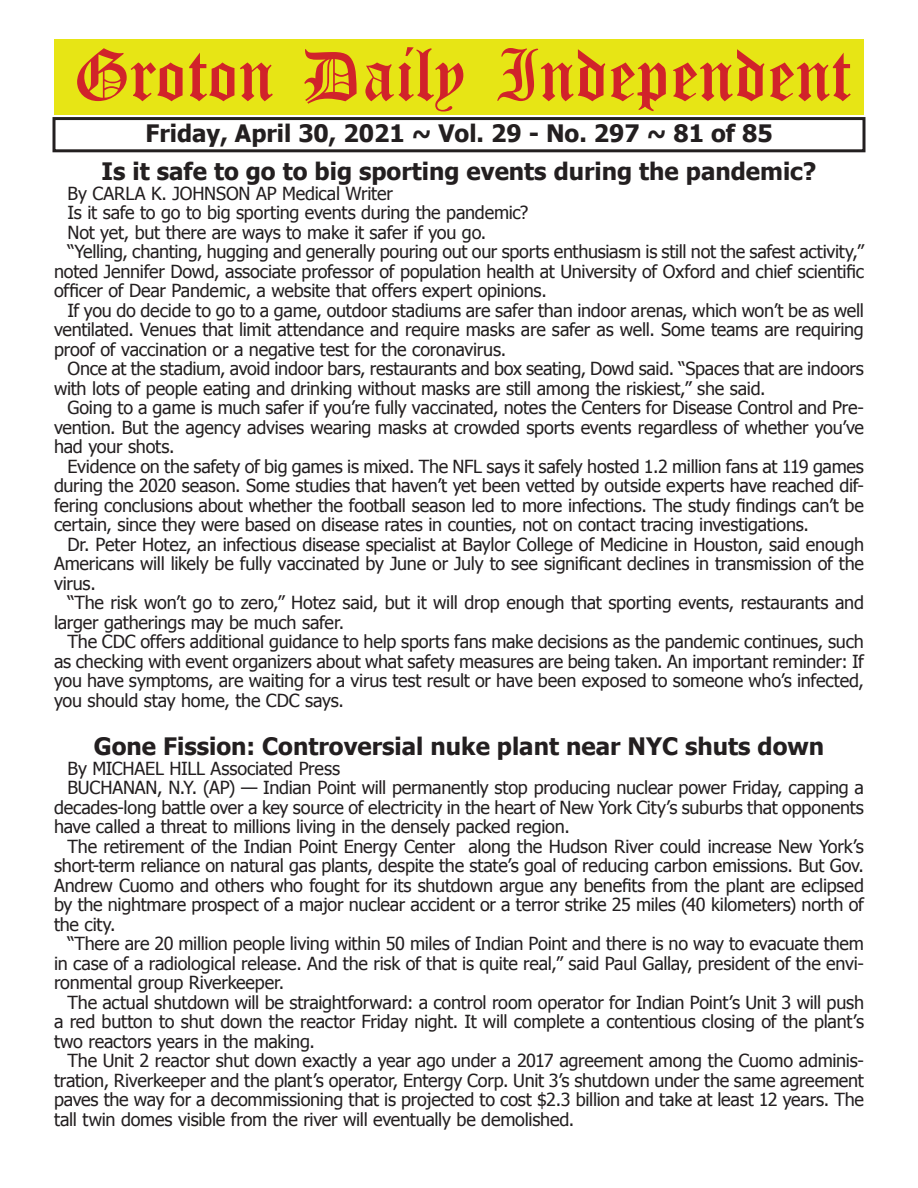
<style>
.page{position:relative;width:918px;height:1188px;background:#fff}
.page>*{position:absolute;margin:0;border:0;box-sizing:border-box;transform-origin:0 0}
.t1{font:54px "Old English Five";color:#d1232a}
.t2{font:700 24px "Tahoma";color:#231f20}
.t3{font:18px "Tahoma";letter-spacing:-.01em;color:#231f20}
</style>
<div class="page">
<div style="left:52px;top:117px;width:814px;height:35px;border:3px solid #231f20"></div>
<div style="left:54px;top:40px;width:810px;height:75px;background:#e7e515"></div>
<h1 class="t1" style="left:73px;top:50px;width:779px">Groton Daily Independent</h1>
<h2 class="t2" style="left:145px;top:116px;width:629px">Friday, April 30, 2021 ~ Vol. 29 - No. 297 ~ 81 of 85</h2>
<h2 class="t2" style="left:102px;top:155px;width:716px">Is it safe to go to big sporting events during the pandemic?</h2>
<p class="t3" style="left:68px;top:181px;width:327px">By CARLA K. JOHNSON AP Medical Writer</p>
<p class="t3" style="left:68px;top:201px;width:462px">Is it safe to go to big sporting events during the pandemic?</p>
<p class="t3" style="left:68px;top:220px;width:420px">Not yet, but there are ways to make it safer if you go.</p>
<p class="t3" style="left:68px;top:240px;width:798px">“Yelling, chanting, hugging and generally pouring out our sports enthusiasm is still not the safest activity,”</p>
<p class="t3" style="left:54px;top:259px;width:812px">noted Jennifer Dowd, associate professor of population health at University of Oxford and chief scientific</p>
<p class="t3" style="left:54px;top:279px;width:494px">officer of Dear Pandemic, a website that offers expert opinions.</p>
<p class="t3" style="left:68px;top:298px;width:798px">If you do decide to go to a game, outdoor stadiums are safer than indoor arenas, which won’t be as well</p>
<p class="t3" style="left:54px;top:318px;width:811px">ventilated. Venues that limit attendance and require masks are safer as well. Some teams are requiring</p>
<p class="t3" style="left:54px;top:337px;width:454px">proof of vaccination or a negative test for the coronavirus.</p>
<p class="t3" style="left:68px;top:357px;width:798px">Once at the stadium, avoid indoor bars, restaurants and box seating, Dowd said. “Spaces that are indoors</p>
<p class="t3" style="left:54px;top:376px;width:713px">with lots of people eating and drinking without masks are still among the riskiest,” she said.</p>
<p class="t3" style="left:68px;top:396px;width:798px">Going to a game is much safer if you’re fully vaccinated, notes the Centers for Disease Control and Pre-</p>
<p class="t3" style="left:54px;top:415px;width:812px">vention. But the agency advises wearing masks at crowded sports events regardless of whether you’ve</p>
<p class="t3" style="left:54px;top:435px;width:122px">had your shots.</p>
<p class="t3" style="left:68px;top:454px;width:798px">Evidence on the safety of big games is mixed. The NFL says it safely hosted 1.2 million fans at 119 games</p>
<p class="t3" style="left:54px;top:474px;width:812px">during the 2020 season. Some studies that haven’t yet been vetted by outside experts have reached dif-</p>
<p class="t3" style="left:54px;top:493px;width:811px">fering conclusions about whether the football season led to more infections. The study findings can’t be</p>
<p class="t3" style="left:54px;top:513px;width:757px">certain, since they were based on disease rates in counties, not on contact tracing investigations.</p>
<p class="t3" style="left:68px;top:532px;width:798px">Dr. Peter Hotez, an infectious disease specialist at Baylor College of Medicine in Houston, said enough</p>
<p class="t3" style="left:54px;top:552px;width:811px">Americans will likely be fully vaccinated by June or July to see significant declines in transmission of the</p>
<p class="t3" style="left:54px;top:571px;width:43px">virus.</p>
<p class="t3" style="left:68px;top:591px;width:798px">“The risk won’t go to zero,” Hotez said, but it will drop enough that sporting events, restaurants and</p>
<p class="t3" style="left:54px;top:610px;width:292px">larger gatherings may be much safer.</p>
<p class="t3" style="left:68px;top:630px;width:798px">The CDC offers additional guidance to help sports fans make decisions as the pandemic continues, such</p>
<p class="t3" style="left:54px;top:649px;width:811px">as checking with event organizers about what safety measures are being taken. An important reminder: If</p>
<p class="t3" style="left:54px;top:669px;width:811px">you have symptoms, are waiting for a virus test result or have been exposed to someone who’s infected,</p>
<p class="t3" style="left:54px;top:688px;width:291px">you should stay home, the CDC says.</p>
<h2 class="t2" style="left:94px;top:730px;width:732px">Gone Fission: Controversial nuke plant near NYC shuts down</h2>
<p class="t3" style="left:68px;top:756px;width:274px">By MICHAEL HILL Associated Press</p>
<p class="t3" style="left:68px;top:776px;width:798px">BUCHANAN, N.Y. (AP) — Indian Point will permanently stop producing nuclear power Friday, capping a</p>
<p class="t3" style="left:54px;top:795px;width:812px">decades-long battle over a key source of electricity in the heart of New York City’s suburbs that opponents</p>
<p class="t3" style="left:54px;top:815px;width:517px">have called a threat to millions living in the densely packed region.</p>
<p class="t3" style="left:68px;top:834px;width:798px">The retirement of the Indian Point Energy Center along the Hudson River could increase New York’s</p>
<p class="t3" style="left:54px;top:854px;width:811px">short-term reliance on natural gas plants, despite the state’s goal of reducing carbon emissions. But Gov.</p>
<p class="t3" style="left:54px;top:873px;width:811px">Andrew Cuomo and others who fought for its shutdown argue any benefits from the plant are eclipsed</p>
<p class="t3" style="left:54px;top:892px;width:811px">by the nightmare prospect of a major nuclear accident or a terror strike 25 miles (40 kilometers) north of</p>
<p class="t3" style="left:54px;top:912px;width:63px">the city.</p>
<p class="t3" style="left:68px;top:931px;width:798px">“There are 20 million people living within 50 miles of Indian Point and there is no way to evacuate them</p>
<p class="t3" style="left:54px;top:951px;width:812px">in case of a radiological release. And the risk of that is quite real,” said Paul Gallay, president of the envi-</p>
<p class="t3" style="left:54px;top:970px;width:232px">ronmental group Riverkeeper.</p>
<p class="t3" style="left:68px;top:990px;width:798px">The actual shutdown will be straightforward: a control room operator for Indian Point’s Unit 3 will push</p>
<p class="t3" style="left:54px;top:1009px;width:812px">a red button to shut down the reactor Friday night. It will complete a contentious closing of the plant’s</p>
<p class="t3" style="left:54px;top:1029px;width:262px">two reactors years in the making.</p>
<p class="t3" style="left:68px;top:1048px;width:798px">The Unit 2 reactor shut down exactly a year ago under a 2017 agreement among the Cuomo adminis-</p>
<p class="t3" style="left:54px;top:1068px;width:811px">tration, Riverkeeper and the plant’s operator, Entergy Corp. Unit 3’s shutdown under the same agreement</p>
<p class="t3" style="left:54px;top:1087px;width:812px">paves the way for a decommissioning that is projected to cost $2.3 billion and take at least 12 years. The</p>
<p class="t3" style="left:54px;top:1107px;width:522px">tall twin domes visible from the river will eventually be demolished.</p>
</div>
